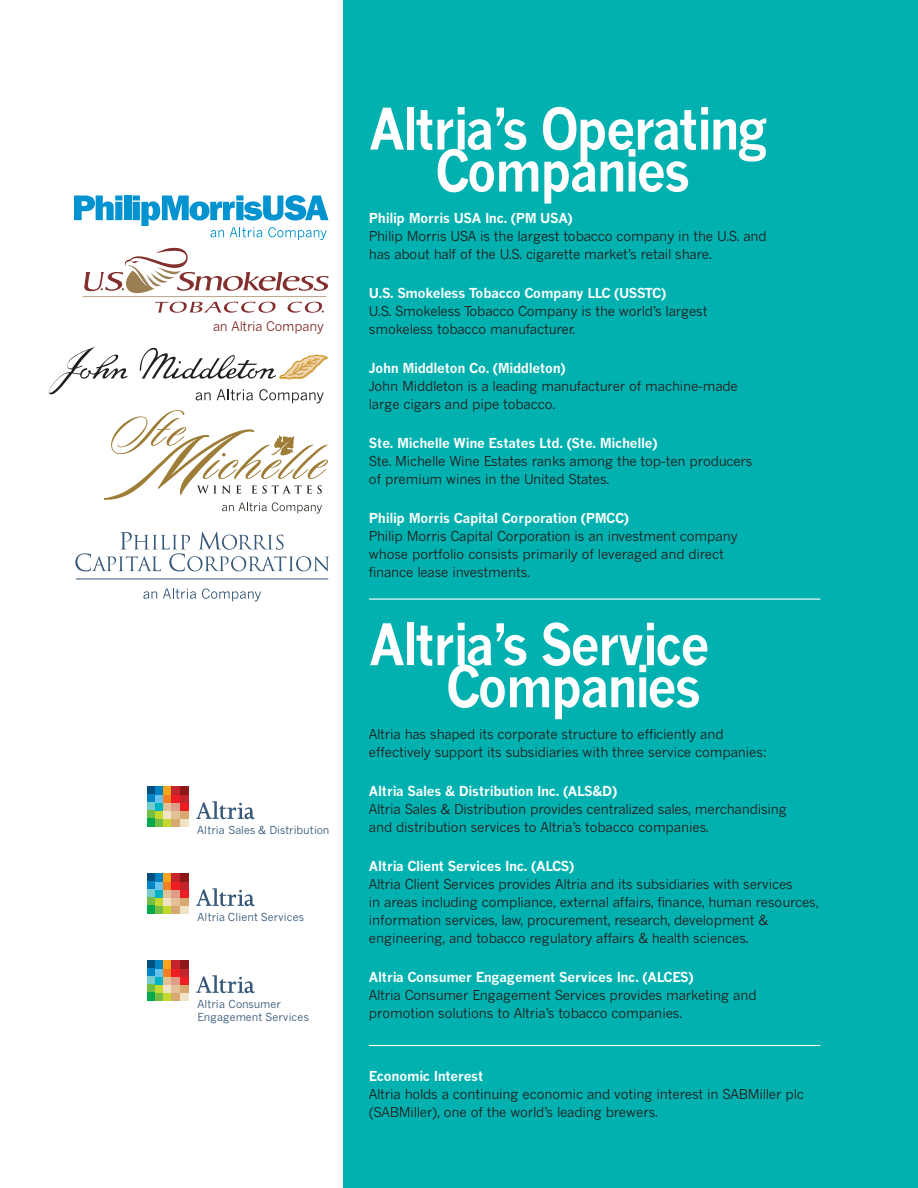
<style>
.page{position:relative;width:918px;height:1188px;background:#fff}
.page>*{position:absolute;margin:0;border:0;box-sizing:border-box;transform-origin:0 0}
.t1{font:700 56.1px "Grid News Gothic M Tt 2";letter-spacing:-.025em;color:#fff;scale:.91 1}
.t2{font:13.5px/18px "Grid News Gothic M Tt 2 Roman";color:#231f20}
.t3{font:700 13.5px "Grid News Gothic M Tt 2";color:#fff}
.t4{font:13.05px "Grid News Gothic M Tt 2 Roman";color:#822f2e}
.t5{font:10.95px/13.2px "Grid News Gothic M Tt 2 Roman";letter-spacing:.02em;color:#375878}
</style>
<div class="page">
<div style="left:344px;top:0;width:574px;height:1188px;background:#00b1b0"></div>
<svg style="left:75px;top:532px;width:254px;height:39px"></svg>
<hr style="left:76px;top:579px;width:252px;height:1px;background:#375878">
<svg style="left:143px;top:591px;width:14px;height:8px"></svg>
<svg style="left:163px;top:589px;width:33px;height:10px"></svg>
<svg style="left:202px;top:588px;width:59px;height:14px"></svg>
<svg style="left:74px;top:196px;width:48px;height:24px"></svg>
<div style="left:124px;top:196px;width:7px;height:24px;background:#0093d0"></div>
<svg style="left:133px;top:195px;width:195px;height:45px"></svg>
<hr style="left:83px;top:296px;width:243px;height:1px;background:#997f52">
<svg style="left:84px;top:248px;width:245px;height:65px"></svg>
<svg style="left:49px;top:347px;width:280px;height:56px"></svg>
<svg style="left:104px;top:410px;width:225px;height:104px"></svg>
<svg style="left:196px;top:801px;width:59px;height:18px"></svg>
<div style="left:147px;top:786px;width:8px;height:8px;background:#004f7f"></div>
<div style="left:147px;top:794px;width:8px;height:8px;background:#0084c4"></div>
<div style="left:147px;top:802px;width:8px;height:9px;background:#75cbcd"></div>
<div style="left:147px;top:811px;width:8px;height:8px;background:#74bf43"></div>
<div style="left:147px;top:819px;width:8px;height:8px;background:#00a94d"></div>
<div style="left:155px;top:819px;width:9px;height:8px;background:#74bf43"></div>
<div style="left:164px;top:819px;width:8px;height:8px;background:#c4d82d"></div>
<div style="left:172px;top:819px;width:8px;height:8px;background:#d7a86f"></div>
<div style="left:180px;top:819px;width:8px;height:8px;background:#efe2c5"></div>
<div style="left:155px;top:811px;width:9px;height:8px;background:#c4d82d"></div>
<div style="left:164px;top:811px;width:8px;height:8px;background:#efe2c5"></div>
<div style="left:172px;top:811px;width:8px;height:8px;background:#e2c197"></div>
<div style="left:180px;top:811px;width:8px;height:8px;background:#d7a86f"></div>
<div style="left:155px;top:802px;width:9px;height:9px;background:#00b3c2"></div>
<div style="left:164px;top:802px;width:8px;height:9px;background:#e2c197"></div>
<div style="left:172px;top:802px;width:8px;height:9px;background:#de9d88"></div>
<div style="left:180px;top:802px;width:8px;height:9px;background:#ee1d23"></div>
<div style="left:155px;top:794px;width:9px;height:8px;background:#63c4ef"></div>
<div style="left:164px;top:794px;width:8px;height:8px;background:#f58021"></div>
<div style="left:172px;top:794px;width:8px;height:8px;background:#ee1d23"></div>
<div style="left:180px;top:794px;width:8px;height:8px;background:#c2262c"></div>
<div style="left:155px;top:786px;width:9px;height:8px;background:#0084c4"></div>
<div style="left:164px;top:786px;width:8px;height:8px;background:#f9a51b"></div>
<div style="left:172px;top:786px;width:8px;height:8px;background:#c2262c"></div>
<div style="left:180px;top:786px;width:8px;height:8px;background:#8e171a"></div>
<svg style="left:196px;top:975px;width:59px;height:18px"></svg>
<div style="left:147px;top:960px;width:8px;height:8px;background:#004f7f"></div>
<div style="left:147px;top:968px;width:8px;height:8px;background:#0084c4"></div>
<div style="left:147px;top:976px;width:8px;height:9px;background:#75cbcd"></div>
<div style="left:147px;top:985px;width:8px;height:8px;background:#74bf43"></div>
<div style="left:147px;top:993px;width:8px;height:8px;background:#00a94d"></div>
<div style="left:155px;top:993px;width:9px;height:8px;background:#74bf43"></div>
<div style="left:164px;top:993px;width:8px;height:8px;background:#c4d82d"></div>
<div style="left:172px;top:993px;width:8px;height:8px;background:#d7a86f"></div>
<div style="left:180px;top:993px;width:8px;height:8px;background:#efe2c5"></div>
<div style="left:155px;top:985px;width:9px;height:8px;background:#c4d82d"></div>
<div style="left:164px;top:985px;width:8px;height:8px;background:#efe2c5"></div>
<div style="left:172px;top:985px;width:8px;height:8px;background:#e2c197"></div>
<div style="left:180px;top:985px;width:8px;height:8px;background:#d7a86f"></div>
<div style="left:155px;top:976px;width:9px;height:9px;background:#00b3c2"></div>
<div style="left:164px;top:976px;width:8px;height:9px;background:#e2c197"></div>
<div style="left:172px;top:976px;width:8px;height:9px;background:#de9d88"></div>
<div style="left:180px;top:976px;width:8px;height:9px;background:#ee1d23"></div>
<div style="left:155px;top:968px;width:9px;height:8px;background:#63c4ef"></div>
<div style="left:164px;top:968px;width:8px;height:8px;background:#f58021"></div>
<div style="left:172px;top:968px;width:8px;height:8px;background:#ee1d23"></div>
<div style="left:180px;top:968px;width:8px;height:8px;background:#c2262c"></div>
<div style="left:155px;top:960px;width:9px;height:8px;background:#0084c4"></div>
<div style="left:164px;top:960px;width:8px;height:8px;background:#f9a51b"></div>
<div style="left:172px;top:960px;width:8px;height:8px;background:#c2262c"></div>
<div style="left:180px;top:960px;width:8px;height:8px;background:#8e171a"></div>
<svg style="left:196px;top:888px;width:59px;height:18px"></svg>
<div style="left:147px;top:873px;width:8px;height:8px;background:#004f7f"></div>
<div style="left:147px;top:881px;width:8px;height:8px;background:#0084c4"></div>
<div style="left:147px;top:889px;width:8px;height:9px;background:#75cbcd"></div>
<div style="left:147px;top:898px;width:8px;height:8px;background:#74bf43"></div>
<div style="left:147px;top:906px;width:8px;height:8px;background:#00a94d"></div>
<div style="left:155px;top:906px;width:9px;height:8px;background:#74bf43"></div>
<div style="left:164px;top:906px;width:8px;height:8px;background:#c4d82d"></div>
<div style="left:172px;top:906px;width:8px;height:8px;background:#d7a86f"></div>
<div style="left:180px;top:906px;width:8px;height:8px;background:#efe2c5"></div>
<div style="left:155px;top:898px;width:9px;height:8px;background:#c4d82d"></div>
<div style="left:164px;top:898px;width:8px;height:8px;background:#efe2c5"></div>
<div style="left:172px;top:898px;width:8px;height:8px;background:#e2c197"></div>
<div style="left:180px;top:898px;width:8px;height:8px;background:#d7a86f"></div>
<div style="left:155px;top:889px;width:9px;height:9px;background:#00b3c2"></div>
<div style="left:164px;top:889px;width:8px;height:9px;background:#e2c197"></div>
<div style="left:172px;top:889px;width:8px;height:9px;background:#de9d88"></div>
<div style="left:180px;top:889px;width:8px;height:9px;background:#ee1d23"></div>
<div style="left:155px;top:881px;width:9px;height:8px;background:#63c4ef"></div>
<div style="left:164px;top:881px;width:8px;height:8px;background:#f58021"></div>
<div style="left:172px;top:881px;width:8px;height:8px;background:#ee1d23"></div>
<div style="left:180px;top:881px;width:8px;height:8px;background:#c2262c"></div>
<div style="left:155px;top:873px;width:9px;height:8px;background:#0084c4"></div>
<div style="left:164px;top:873px;width:8px;height:8px;background:#f9a51b"></div>
<div style="left:172px;top:873px;width:8px;height:8px;background:#c2262c"></div>
<div style="left:180px;top:873px;width:8px;height:8px;background:#8e171a"></div>
<hr style="left:369px;top:599px;width:451px;height:1px;background:#fff">
<hr style="left:369px;top:1045px;width:451px;height:1px;background:#fff">
<p class="t4" style="left:213px;top:321px;width:112px">an Altria Company</p>
<p class="t5" style="left:197px;top:824px;width:133px">Altria Sales &amp; Distribution</p>
<p class="t5" style="left:198px;top:911px;width:108px">Altria Client Services</p>
<p class="t5" style="left:198px;top:998px;width:113px">Altria Consumer<br>Engagement Services</p>
<p class="t1" style="left:369px;top:95px;width:440px">Altria’s Operating</p>
<p class="t1" style="left:435px;top:137px;width:282px">Companies</p>
<p class="t3" style="left:369px;top:210px;width:205px">Philip Morris USA Inc. (PM USA)</p>
<p class="t2" style="left:369px;top:229px;width:399px">Philip Morris USA is the largest tobacco company in the U.S. and</p>
<p class="t2" style="left:369px;top:247px;width:344px">has about half of the U.S. cigarette market’s retail share.</p>
<p class="t3" style="left:369px;top:285px;width:299px">U.S. Smokeless Tobacco Company LLC (USSTC)</p>
<p class="t2" style="left:369px;top:304px;width:340px">U.S. Smokeless Tobacco Company is the world’s largest</p>
<p class="t2" style="left:369px;top:322px;width:207px">smokeless tobacco manufacturer.</p>
<p class="t3" style="left:369px;top:360px;width:198px">John Middleton Co. (Middleton)</p>
<p class="t2" style="left:369px;top:379px;width:370px">John Middleton is a leading manufacturer of machine-made</p>
<p class="t2" style="left:369px;top:397px;width:188px">large cigars and pipe tobacco.</p>
<p class="t3" style="left:369px;top:435px;width:290px">Ste. Michelle Wine Estates Ltd. (Ste. Michelle)</p>
<p class="t2" style="left:369px;top:454px;width:385px">Ste. Michelle Wine Estates ranks among the top-ten producers</p>
<p class="t2" style="left:369px;top:472px;width:242px">of premium wines in the United States.</p>
<p class="t3" style="left:369px;top:510px;width:262px">Philip Morris Capital Corporation (PMCC)</p>
<p class="t2" style="left:369px;top:529px;width:370px">Philip Morris Capital Corporation is an investment company</p>
<p class="t2" style="left:369px;top:547px;width:356px">whose portfolio consists primarily of leveraged and direct</p>
<p class="t2" style="left:369px;top:565px;width:162px">finance lease investments.</p>
<p class="t1" style="left:369px;top:610px;width:375px">Altria’s Service</p>
<p class="t1" style="left:446px;top:652px;width:282px">Companies</p>
<p class="t2" style="left:369px;top:727px;width:356px">Altria has shaped its corporate structure to efficiently and</p>
<p class="t2" style="left:369px;top:745px;width:399px">effectively support its subsidiaries with three service companies:</p>
<p class="t3" style="left:369px;top:783px;width:250px">Altria Sales &amp; Distribution Inc. (ALS&amp;D)</p>
<p class="t2" style="left:369px;top:802px;width:419px">Altria Sales &amp; Distribution provides centralized sales, merchandising</p>
<p class="t2" style="left:369px;top:820px;width:341px">and distribution services to Altria’s tobacco companies.</p>
<p class="t3" style="left:369px;top:858px;width:207px">Altria Client Services Inc. (ALCS)</p>
<p class="t2" style="left:369px;top:877px;width:425px">Altria Client Services provides Altria and its subsidiaries with services</p>
<p class="t2" style="left:369px;top:895px;width:451px">in areas including compliance, external affairs, finance, human resources, information services, law, procurement, research, development &amp;</p>
<p class="t2" style="left:369px;top:931px;width:381px">engineering, and tobacco regulatory affairs &amp; health sciences.</p>
<p class="t3" style="left:369px;top:969px;width:326px">Altria Consumer Engagement Services Inc. (ALCES)</p>
<p class="t2" style="left:369px;top:988px;width:389px">Altria Consumer Engagement Services provides marketing and</p>
<p class="t2" style="left:369px;top:1006px;width:314px">promotion solutions to Altria’s tobacco companies.</p>
<p class="t3" style="left:369px;top:1068px;width:116px">Economic Interest</p>
<p class="t2" style="left:369px;top:1087px;width:436px">Altria holds a continuing economic and voting interest in SABMiller plc (SABMiller), one of the world’s leading brewers.</p>
</div>
